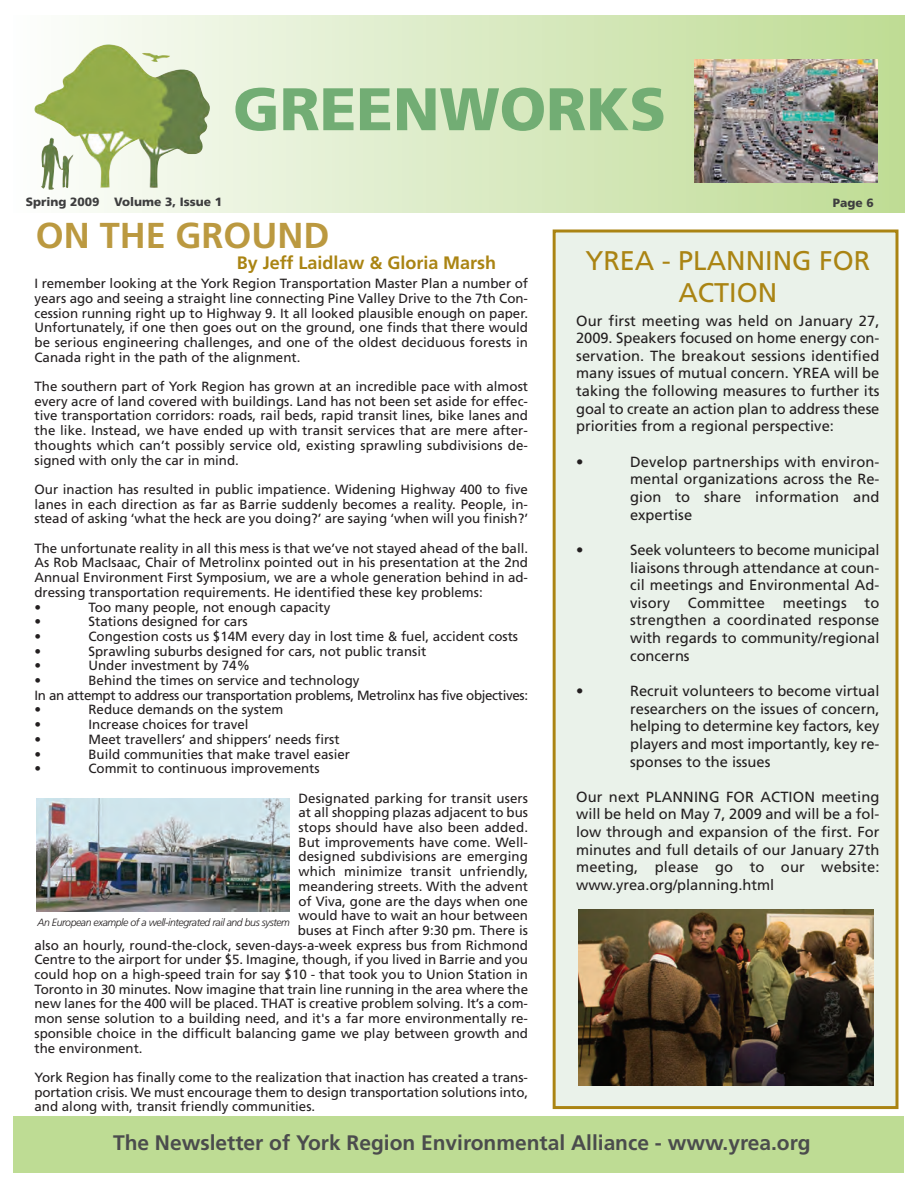
<style>
.page{position:relative;width:918px;height:1188px;background:#fff}
.page>*{position:absolute;margin:0;border:0;box-sizing:border-box;transform-origin:0 0}
.t1{font:900 60px "Frutiger";color:#72ad74}
.t2{font:700 36px "Frutiger";color:#bb9940}
.t3{font:27px/32.4px "Frutiger";color:#aa8413;text-align:center}
.t4{font:700 21px "Frutiger";color:#4b4c4d}
.t5{font:700 18px "Frutiger";color:#aa8413}
.t6{font:14.7px/17.7px "Frutiger";color:#231f20;text-align:justify}
.t7{font:13.35px/14.7px "Frutiger";color:#231f20;text-align:justify}
.t8{font:13.35px/14.7px "Frutiger";letter-spacing:-.025em;color:#231f20}
.t9{font:900 12px "Frutiger";color:#3e3e3f}
.t10{font:italic 300 10.5px "Frutiger";letter-spacing:-.04em;color:#231f20}
</style>
<div class="page">
<div style="left:556px;top:232px;width:340px;height:874px;background:#eaf2ea"></div>
<div style="left:553px;top:230px;width:345px;height:879px;border:3px solid #aa8413"></div>
<div style="left:14px;top:16px;width:890px;height:196px;background:linear-gradient(to right,#fcfefc,#bdd992)"></div>
<img style="left:34px;top:44px;width:176px;height:146px">
<img style="left:694px;top:59px;width:184px;height:123px">
<div style="left:14px;top:1116px;width:890px;height:57px;background:#bedc94"></div>
<img style="left:579px;top:910px;width:295px;height:175px">
<img style="left:36px;top:798px;width:254px;height:114px">
<h1 class="t1" style="left:233px;top:85px;width:435px">GREENWORKS</h1>
<p class="t9" style="left:26px;top:196px;width:198px">Spring 2009 Volume 3, Issue 1</p>
<p class="t9" style="left:833px;top:198px;width:42px">Page 6</p>
<h2 class="t2" style="left:36px;top:221px;width:295px">ON THE GROUND</h2>
<p class="t7" style="left:34px;top:277px;width:495px">I remember looking at the York Region Transportation Master Plan a number of years ago and seeing a straight line connecting Pine Valley Drive to the 7th Con&shy;cession running right up to Highway 9. It all looked plausible enough on paper.<br>Unfortunately, if one then goes out on the ground, one finds that there would be serious engineering challenges, and one of the oldest deciduous forests in Canada right in the path of the alignment.</p>
<p class="t7" style="left:35px;top:380px;width:495px">The southern part of York Region has grown at an incredible pace with almost every acre of land covered with buildings. Land has not been set aside for effec&shy;tive transportation corridors: roads, rail beds, rapid transit lines, bike lanes and the like. Instead, we have ended up with transit services that are mere after&shy;thoughts which can’t possibly service old, existing sprawling subdivisions de&shy;signed with only the car in mind.</p>
<p class="t7" style="left:35px;top:483px;width:495px">Our inaction has resulted in public impatience. Widening Highway 400 to five lanes in each direction as far as Barrie suddenly becomes a reality. People, in&shy;stead of asking ‘what the heck are you doing?’ are saying ‘when will you finish?’</p>
<p class="t7" style="left:34px;top:542px;width:495px;text-align:left">The unfortunate reality in all this mess is that we’ve not stayed ahead of the ball.<br>As Rob MacIsaac, Chair of Metrolinx pointed out in his presentation at the 2nd Annual Environment First Symposium, we are a whole generation behind in ad&shy;dressing transportation requirements. He identified these key problems:<br>•</p>
<h3 class="t5" style="left:237px;top:255px;width:261px">By Jeff Laidlaw &amp; Gloria Marsh</h3>
<h3 class="t3" style="left:585px;top:247px;width:286px">YREA - PLANNING FOR<br>ACTION</h3>
<p class="t6" style="left:576px;top:313px;width:305px">Our first meeting was held on January 27, 2009. Speakers focused on home energy con&shy;servation. The breakout sessions identified many issues of mutual concern. YREA will be taking the following measures to further its goal to create an action plan to address these priorities from a regional perspective:</p>
<p class="t6" style="left:576px;top:454px;width:9px">•</p>
<p class="t6" style="left:630px;top:454px;width:251px">Develop partnerships with environ&shy;mental organizations across the Re&shy;gion to share information and expertise</p>
<p class="t6" style="left:576px;top:542px;width:9px">•</p>
<p class="t6" style="left:630px;top:542px;width:251px">Seek volunteers to become municipal liaisons through attendance at coun&shy;cil meetings and Environmental Ad&shy;visory Committee meetings to strengthen a coordinated response with regards to community/regional concerns</p>
<p class="t6" style="left:576px;top:683px;width:9px">•</p>
<p class="t6" style="left:630px;top:683px;width:251px">Recruit volunteers to become virtual researchers on the issues of concern, helping to determine key factors, key players and most importantly, key re&shy;sponses to the issues</p>
<p class="t6" style="left:576px;top:789px;width:305px">Our next PLANNING FOR ACTION meeting will be held on May 7, 2009 and will be a fol&shy;low through and expansion of the first. For minutes and full details of our January 27th meeting, please go to our website: www.yrea.org/planning.html</p>
<p class="t10" style="left:38px;top:918px;width:254px">An European example of a well-integrated rail and bus system</p>
<p class="t7" style="left:89px;top:601px;width:243px">Too many people, not enough capacity</p>
<p class="t7" style="left:35px;top:615px;width:8px">•</p>
<p class="t7" style="left:89px;top:615px;width:161px">Stations designed for cars</p>
<p class="t7" style="left:35px;top:630px;width:8px">•</p>
<p class="t7" style="left:89px;top:630px;width:431px">Congestion costs us $14M every day in lost time &amp; fuel, accident costs</p>
<p class="t7" style="left:35px;top:645px;width:8px">•</p>
<p class="t7" style="left:89px;top:645px;width:339px">Sprawling suburbs designed for cars, not public transit</p>
<p class="t7" style="left:35px;top:659px;width:8px">•</p>
<p class="t7" style="left:89px;top:659px;width:163px">Under investment by 74%</p>
<p class="t7" style="left:35px;top:674px;width:8px">•</p>
<p class="t8" style="left:35px;top:674px;width:495px;text-indent:54px">Behind the times on service and technology<br>In an attempt to address our transportation problems, Metrolinx has five objectives: •</p>
<p class="t7" style="left:89px;top:704px;width:196px">Reduce demands on the system</p>
<p class="t7" style="left:35px;top:718px;width:8px">•</p>
<p class="t7" style="left:89px;top:718px;width:162px">Increase choices for travel</p>
<p class="t7" style="left:35px;top:733px;width:8px">•</p>
<p class="t7" style="left:89px;top:733px;width:253px">Meet travellers’ and shippers’ needs first</p>
<p class="t7" style="left:35px;top:748px;width:8px">•</p>
<p class="t7" style="left:89px;top:748px;width:263px">Build communities that make travel easier</p>
<p class="t7" style="left:35px;top:762px;width:8px">•</p>
<p class="t7" style="left:89px;top:762px;width:233px">Commit to continuous improvements</p>
<p class="t7" style="left:299px;top:792px;width:231px">Designated parking for transit users</p>
<p class="t7" style="left:299px;top:806px;width:231px">at all shopping plazas adjacent to bus</p>
<p class="t7" style="left:299px;top:821px;width:231px">stops should have also been added.</p>
<p class="t7" style="left:299px;top:836px;width:231px">But improvements have come. Well-</p>
<p class="t7" style="left:299px;top:851px;width:231px">designed subdivisions are emerging</p>
<p class="t7" style="left:299px;top:865px;width:231px">which minimize transit unfriendly,</p>
<p class="t7" style="left:299px;top:880px;width:231px">meandering streets. With the advent</p>
<p class="t7" style="left:299px;top:895px;width:231px">of Viva, gone are the days when one</p>
<p class="t7" style="left:299px;top:909px;width:231px">would have to wait an hour between</p>
<p class="t7" style="left:298px;top:924px;width:232px">buses at Finch after 9:30 pm. There is</p>
<p class="t7" style="left:35px;top:939px;width:495px">also an hourly, round-the-clock, seven-days-a-week express bus from Richmond</p>
<p class="t7" style="left:35px;top:953px;width:495px">Centre to the airport for under $5. Imagine, though, if you lived in Barrie and you</p>
<p class="t7" style="left:35px;top:968px;width:495px">could hop on a high-speed train for say $10 - that took you to Union Station in</p>
<p class="t7" style="left:35px;top:983px;width:495px">Toronto in 30 minutes. Now imagine that train line running in the area where the</p>
<p class="t7" style="left:35px;top:998px;width:495px">new lanes for the 400 will be placed. THAT is creative problem solving. It’s a com-</p>
<p class="t7" style="left:35px;top:1012px;width:495px">mon sense solution to a building need, and it's a far more environmentally re-</p>
<p class="t7" style="left:35px;top:1027px;width:495px">sponsible choice in the difficult balancing game we play between growth and</p>
<p class="t7" style="left:35px;top:1042px;width:110px">the environment.</p>
<p class="t7" style="left:35px;top:1071px;width:495px">York Region has finally come to the realization that inaction has created a trans&shy;portation crisis. We must encourage them to design transportation solutions into, and along with, transit friendly communities.</p>
<h3 class="t4" style="left:113px;top:1134px;width:699px">The Newsletter of York Region Environmental Alliance - www.yrea.org</h3>
</div>
